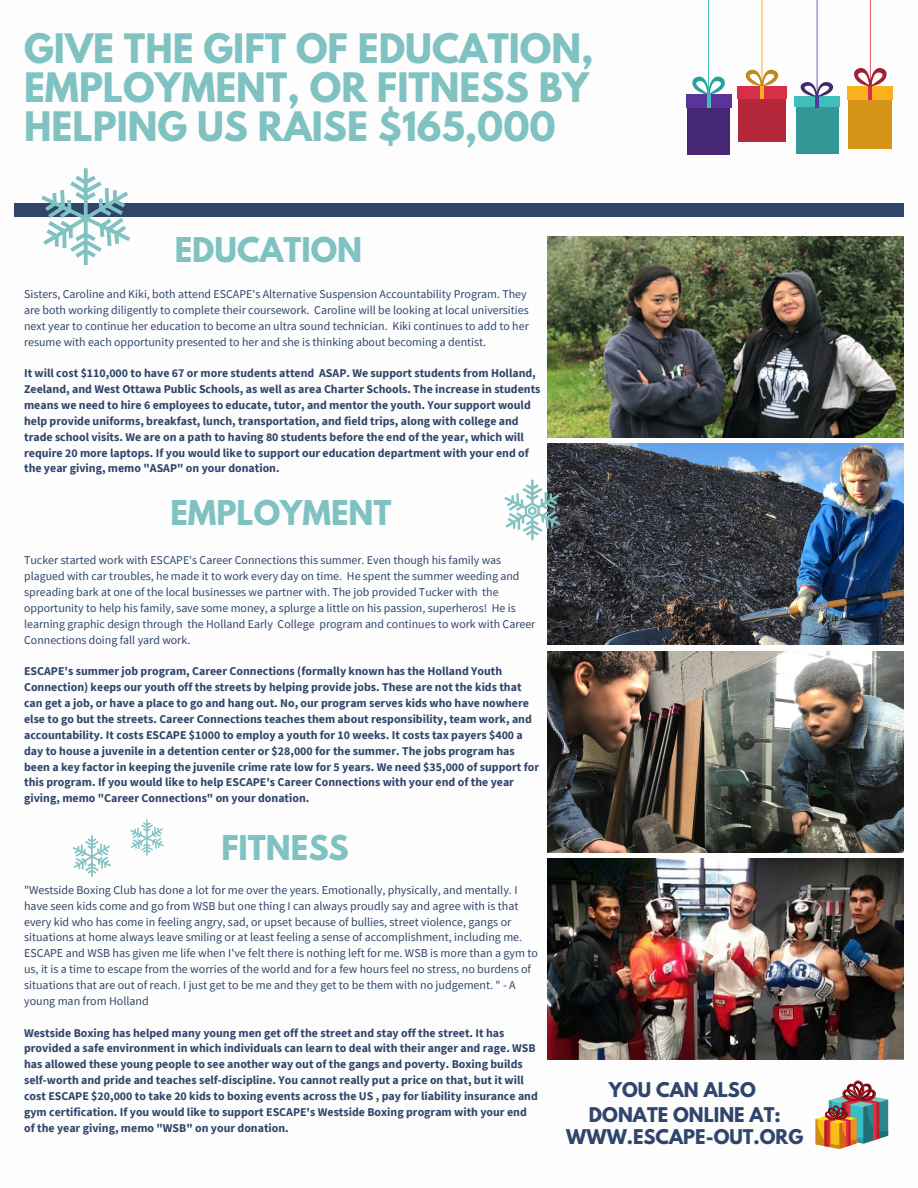
<style>
.page{position:relative;width:918px;height:1188px;background:#fff}
.page>*{position:absolute;margin:0;border:0;box-sizing:border-box;transform-origin:0 0}
.t1{font:700 36px/39.2px "League Spartan";color:#7fc2c1}
.t2{font:700 30.3px "League Spartan";color:#7fc2c1}
.t3{font:700 18px "League Spartan";color:#30456c}
.t4{font:12px/15.9px "Source Sans Pro";color:#30456c}
.t5{font:700 11.85px/15.9px "Source Sans Pro";color:#30456c}
.t6{font:11.85px/15.9px "Source Sans Pro";color:#30456c}
</style>
<div class="page">
<img style="left:547px;top:236px;width:357px;height:202px">
<img style="left:547px;top:443px;width:357px;height:202px">
<img style="left:547px;top:651px;width:357px;height:202px">
<img style="left:547px;top:858px;width:357px;height:202px">
<svg style="left:73px;top:835px;width:38px;height:42px"></svg>
<div style="left:14px;top:204px;width:890px;height:12px;background:#30456c"></div>
<svg style="left:504px;top:480px;width:56px;height:60px"></svg>
<svg style="left:41px;top:168px;width:89px;height:97px"></svg>
<div style="left:687px;top:107px;width:43px;height:48px;background:#462774"></div>
<svg style="left:692px;top:75px;width:33px;height:19px"></svg>
<div style="left:686px;top:94px;width:45px;height:13px;background:#5a349a"></div>
<div style="left:738px;top:98px;width:48px;height:44px;background:#b5273a"></div>
<div style="left:737px;top:86px;width:50px;height:12px;background:#d62f47"></div>
<div style="left:849px;top:100px;width:43px;height:49px;background:#d69419"></div>
<div style="left:848px;top:86px;width:45px;height:14px;background:#f9b11d"></div>
<div style="left:796px;top:107px;width:43px;height:47px;background:#329796"></div>
<div style="left:794px;top:96px;width:46px;height:11px;background:#3fbebc"></div>
<hr style="left:708px;top:0;width:1px;height:107px;background:#3fbebc">
<hr style="left:761px;top:0;width:1px;height:98px;background:#f9b11d">
<hr style="left:870px;top:0;width:1px;height:100px;background:#d62f47">
<hr style="left:817px;top:0;width:1px;height:107px;background:#5a349a">
<hr style="left:707px;top:94px;width:4px;height:13px;background:#3fbebc">
<svg style="left:745px;top:68px;width:34px;height:18px"></svg>
<hr style="left:760px;top:86px;width:4px;height:12px;background:#f9b11d">
<svg style="left:800px;top:81px;width:34px;height:16px"></svg>
<hr style="left:815px;top:97px;width:4px;height:11px;background:#5a349a">
<svg style="left:854px;top:66px;width:33px;height:20px"></svg>
<hr style="left:869px;top:86px;width:3px;height:14px;background:#d62f47">
<svg style="left:130px;top:820px;width:34px;height:36px"></svg>
<img style="left:816px;top:1080px;width:72px;height:69px">
<p class="t1" style="left:24px;top:33px;width:571px">GIVE THE GIFT OF EDUCATION,<br>EMPLOYMENT, OR FITNESS BY<br>HELPING US RAISE $165,000</p>
<p class="t2" style="left:175px;top:234px;width:189px">EDUCATION</p>
<p class="t6" style="left:24px;top:286px;width:506px">Sisters, Caroline and Kiki, both attend ESCAPE's Alternative Suspension Accountability Program. They are both working diligently to complete their coursework. Caroline will be looking at local universities next year to continue her education to become an ultra sound technician. Kiki continues to add to her resume with each opportunity presented to her and she is thinking about becoming a dentist.</p>
<p class="t5" style="left:24px;top:365px;width:518px">It will cost $110,000 to have 67 or more students attend ASAP. We support students from Holland, Zeeland, and West Ottawa Public Schools, as well as area Charter Schools. The increase in students means we need to hire 6 employees to educate, tutor, and mentor the youth. Your support would help provide uniforms, breakfast, lunch, transportation, and field trips, along with college and trade school visits. We are on a path to having 80 students before the end of the year, which will require 20 more laptops. If you would like to support our education department with your end of the year giving, memo "ASAP" on your donation.</p>
<p class="t2" style="left:170px;top:498px;width:223px">EMPLOYMENT</p>
<p class="t6" style="left:24px;top:552px;width:513px">Tucker started work with ESCAPE's Career Connections this summer. Even though his family was plagued with car troubles, he made it to work every day on time. He spent the summer weeding and spreading bark at one of the local businesses we partner with. The job provided Tucker with the opportunity to help his family, save some money, a splurge a little on his passion, superheros! He is learning graphic design through the Holland Early College program and continues to work with Career Connections doing fall yard work.</p>
<p class="t5" style="left:24px;top:663px;width:517px">ESCAPE's summer job program, Career Connections (formally known has the Holland Youth Connection) keeps our youth off the streets by helping provide jobs. These are not the kids that can get a job, or have a place to go and hang out. No, our program serves kids who have nowhere else to go but the streets. Career Connections teaches them about responsibility, team work, and accountability. It costs ESCAPE $1000 to employ a youth for 10 weeks. It costs tax payers $400 a day to house a juvenile in a detention center or $28,000 for the summer. The jobs program has been a key factor in keeping the juvenile crime rate low for 5 years. We need $35,000 of support for this program. If you would like to help ESCAPE's Career Connections with your end of the year giving, memo "Career Connections" on your donation.</p>
<p class="t2" style="left:221px;top:833px;width:129px">FITNESS</p>
<p class="t4" style="left:24px;top:882px;width:515px">"Westside Boxing Club has done a lot for me over the years. Emotionally, physically, and mentally. I have seen kids come and go from WSB but one thing I can always proudly say and agree with is that every kid who has come in feeling angry, sad, or upset because of bullies, street violence, gangs or situations at home always leave smiling or at least feeling a sense of accomplishment, including me.<br>ESCAPE and WSB has given me life when I've felt there is nothing left for me. WSB is more than a gym to us, it is a time to escape from the worries of the world and for a few hours feel no stress, no burdens of situations that are out of reach. I just get to be me and they get to be them with no judgement. " - A young man from Holland</p>
<p class="t5" style="left:24px;top:1024px;width:515px">Westside Boxing has helped many young men get off the street and stay off the street. It has provided a safe environment in which individuals can learn to deal with their anger and rage. WSB has allowed these young people to see another way out of the gangs and poverty. Boxing builds self-worth and pride and teaches self-discipline. You cannot really put a price on that, but it will cost ESCAPE $20,000 to take 20 kids to boxing events across the US , pay for liability insurance and gym certification. If you would like to support ESCAPE's Westside Boxing program with your end of the year giving, memo "WSB" on your donation.</p>
<p class="t3" style="left:609px;top:1081px;width:148px">YOU CAN ALSO</p>
<p class="t3" style="left:589px;top:1105px;width:193px">DONATE ONLINE AT:</p>
<p class="t3" style="left:566px;top:1128px;width:239px">WWW.ESCAPE-OUT.ORG</p>
</div>
